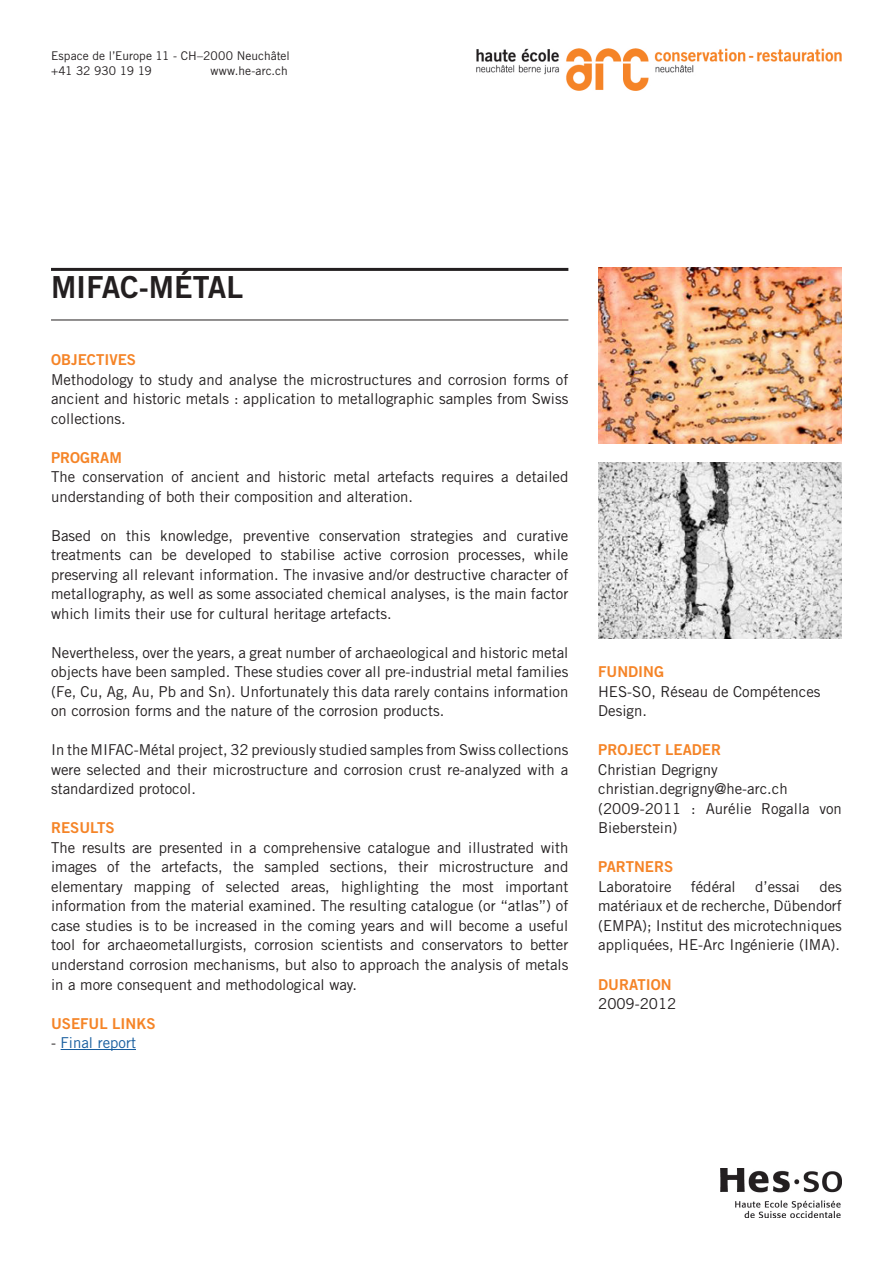
<style>
.page{position:relative;width:893px;height:1263px;background:#fff}
.page>*{position:absolute;margin:0;border:0;box-sizing:border-box;transform-origin:0 0}
.TITRE_PROJET{font:30.3px "Trade Gothic LT Std Bd 2";color:#231f20}
.texte_courant{font:15px/19.5px "Trade Gothic LT Std";color:#231f20;text-align:justify}
.TITRE_RUBRIQUE_ORANG{font:15px "Trade Gothic LT Std Bd 2";color:#f58427}
.t1{font:15px "Trade Gothic LT Std";color:#175d9e}
.t2{font:12px/15.1px "Trade Gothic LT Std";color:#231f20}
.s1{color:#231f20}
</style>
<div class="page">
<hr style="left:51px;top:268px;width:517px;height:3px;background:#231f20">
<img style="left:720px;top:1168px;width:122px;height:49px">
<img style="left:476px;top:48px;width:366px;height:42px">
<img style="left:598px;top:463px;width:244px;height:175px">
<img style="left:598px;top:268px;width:244px;height:175px">
<hr style="left:51px;top:320px;width:517px;height:1px;background:#231f20">
<hr style="left:61px;top:1049px;width:75px;height:1px;background:#175d9e">
<p class="t2" style="left:51px;top:48px;width:240px">Espace de l’Europe 11 - CH–2000 Neuchâtel +41 32 930 19 19</p>
<p class="t2" style="left:210px;top:63px;width:79px">www.he-arc.ch</p>
<p class="TITRE_PROJET" style="left:51px;top:269px;width:194px">MIFAC-MÉTAL</p>
<p class="TITRE_RUBRIQUE_ORANG" style="left:51px;top:351px;width:87px">OBJECTIVES</p>
<p class="texte_courant" style="left:51px;top:370px;width:519px">Methodology to study and analyse the microstructures and corrosion forms of ancient and historic metals : application to metallographic samples from Swiss collections.</p>
<p class="TITRE_RUBRIQUE_ORANG" style="left:51px;top:448px;width:72px">PROGRAM</p>
<p class="texte_courant" style="left:51px;top:467px;width:519px">The conservation of ancient and historic metal artefacts requires a detailed understanding of both their composition and alteration.</p>
<p class="texte_courant" style="left:51px;top:526px;width:519px">Based on this knowledge, preventive conservation strategies and curative treatments can be developed to stabilise active corrosion processes, while preserving all relevant information. The invasive and/or destructive character of metallography, as well as some associated chemical analyses, is the main factor which limits their use for cultural heritage artefacts.</p>
<p class="texte_courant" style="left:51px;top:643px;width:519px">Nevertheless, over the years, a great number of archaeological and historic metal objects have been sampled. These studies cover all pre-industrial metal families (Fe, Cu, Ag, Au, Pb and Sn). Unfortunately this data rarely contains information on corrosion forms and the nature of the corrosion products.</p>
<p class="texte_courant" style="left:51px;top:740px;width:519px">In the MIFAC-Métal project, 32 previously studied samples from Swiss collections were selected and their microstructure and corrosion crust re-analyzed with a standardized protocol.</p>
<p class="TITRE_RUBRIQUE_ORANG" style="left:51px;top:819px;width:65px">RESULTS</p>
<p class="texte_courant" style="left:51px;top:838px;width:519px">The results are presented in a comprehensive catalogue and illustrated with images of the artefacts, the sampled sections, their microstructure and elementary mapping of selected areas, highlighting the most important information from the material examined. The resulting catalogue (or “atlas”) of case studies is to be increased in the coming years and will become a useful tool for archaeometallurgists, corrosion scientists and conservators to better understand corrosion mechanisms, but also to approach the analysis of metals in a more consequent and methodological way.</p>
<p class="TITRE_RUBRIQUE_ORANG" style="left:51px;top:1014px;width:106px">USEFUL LINKS</p>
<p class="t1" style="left:51px;top:1033px;width:86px"><span class="s1">-</span> Final report</p>
<p class="TITRE_RUBRIQUE_ORANG" style="left:598px;top:663px;width:67px">FUNDING</p>
<p class="texte_courant" style="left:598px;top:682px;width:224px">HES-SO, Réseau de Compétences</p>
<p class="texte_courant" style="left:598px;top:701px;width:50px">Design.</p>
<p class="TITRE_RUBRIQUE_ORANG" style="left:598px;top:741px;width:124px">PROJECT LEADER</p>
<p class="texte_courant" style="left:598px;top:760px;width:121px">Christian Degrigny</p>
<p class="texte_courant" style="left:598px;top:779px;width:191px">christian.degrigny@he-arc.ch</p>
<p class="texte_courant" style="left:598px;top:799px;width:245px">(2009-2011 : Aurélie Rogalla von<br>Bieberstein)</p>
<p class="TITRE_RUBRIQUE_ORANG" style="left:598px;top:858px;width:77px">PARTNERS</p>
<p class="texte_courant" style="left:598px;top:877px;width:75px">Laboratoire</p>
<p class="texte_courant" style="left:691px;top:877px;width:46px">fédéral</p>
<p class="texte_courant" style="left:755px;top:877px;width:47px">d’essai</p>
<p class="texte_courant" style="left:598px;top:877px;width:245px;text-indent:221px">des matériaux et de recherche, Dübendorf (EMPA); Institut des microtechniques appliquées, HE-Arc Ingénierie (IMA).</p>
<p class="TITRE_RUBRIQUE_ORANG" style="left:598px;top:975px;width:75px">DURATION</p>
<p class="texte_courant" style="left:598px;top:994px;width:80px">2009-2012</p>
</div>
